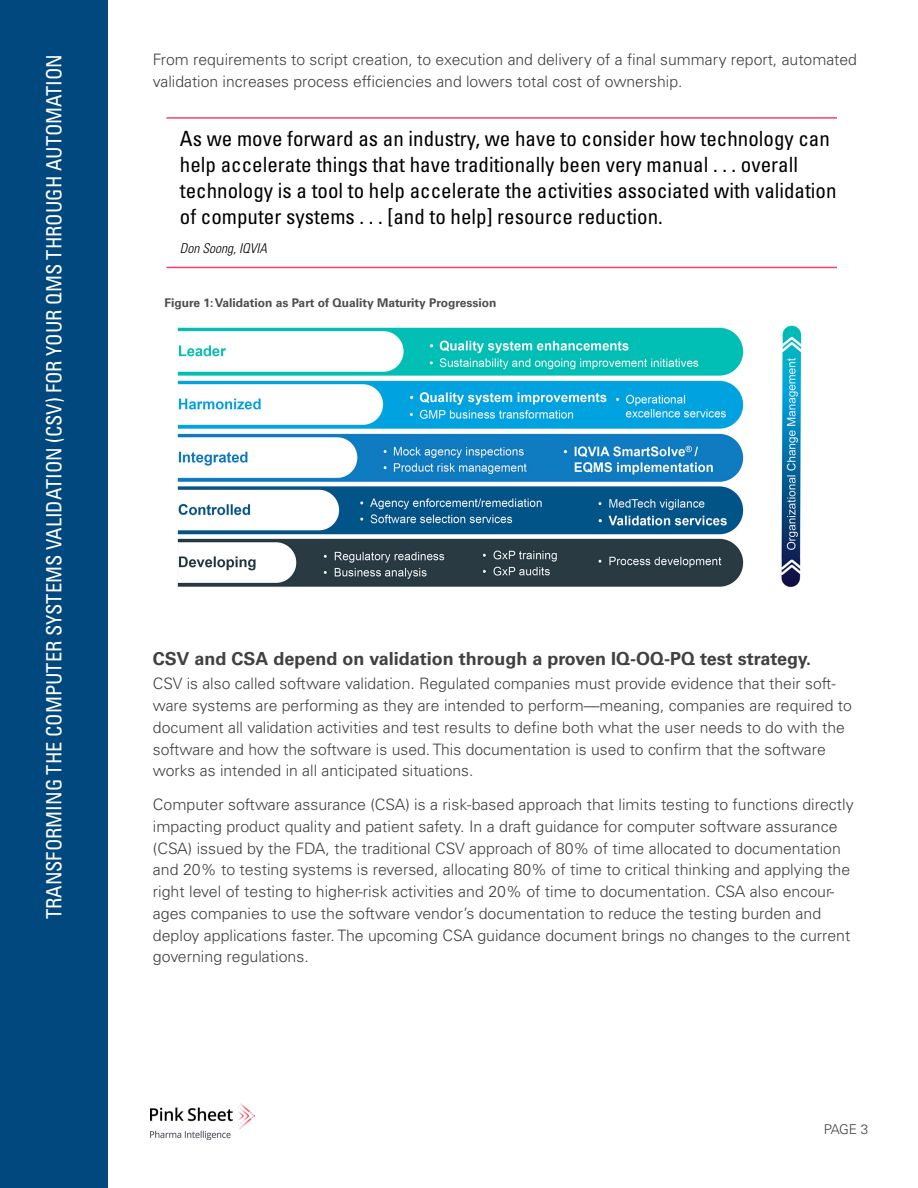
<style>
.page{position:relative;width:918px;height:1188px;background:#fff}
.page>*{position:absolute;margin:0;border:0;box-sizing:border-box;transform-origin:0 0}
.t1{font:condensed 21px/26.2px "Univers LT Std";color:#000}
.t2{font:condensed 21px "Univers LT Std";color:#fff}
.t3{font:700 18px "Univers LT Std";color:#414042}
.t4{font:300 15.75px/21.8px "Univers LT Std";color:#414042}
.t5{font:italic 300 condensed 13.5px "Univers LT Std";color:#000}
.t6{font:300 13.5px "Univers LT Std";color:#414042}
.t7{font:700 12px "Univers LT Std";color:#4d4d4f}
</style>
<div class="page">
<div style="left:0;top:0;width:108px;height:1188px;background:#00487d"></div>
<img style="left:150px;top:1103px;width:104px;height:36px">
<hr style="left:166px;top:117px;width:671px;height:2px;background:#f3426e">
<hr style="left:166px;top:267px;width:671px;height:1px;background:#f3426e">
<img style="left:177px;top:325px;width:625px;height:262px">
<h1 class="t2" style="left:41px;top:919px;width:867px;rotate:-90deg">TRANSFORMING THE COMPUTER SYSTEMS VALIDATION (CSV) FOR YOUR QMS THROUGH AUTOMATION</h1>
<p class="t4" style="left:153px;top:49px;width:706px">From requirements to script creation, to execution and delivery of a final summary report, automated validation increases process efficiencies and lowers total cost of ownership.</p>
<p class="t1" style="left:180px;top:125px;width:658px">As we move forward as an industry, we have to consider how technology can help accelerate things that have traditionally been very manual . . . overall technology is a tool to help accelerate the activities associated with validation of computer systems . . . [and to help] resource reduction.</p>
<p class="t5" style="left:180px;top:240px;width:88px">Don Soong, IQVIA</p>
<p class="t7" style="left:164px;top:296px;width:334px">Figure 1: Validation as Part of Quality Maturity Progression</p>
<p class="t3" style="left:153px;top:648px;width:660px">CSV and CSA depend on validation through a proven IQ-OQ-PQ test strategy.</p>
<p class="t4" style="left:153px;top:673px;width:700px">CSV is also called software validation. Regulated companies must provide evidence that their soft&shy;ware systems are performing as they are intended to perform—meaning, companies are required to document all validation activities and test results to define both what the user needs to do with the software and how the software is used. This documentation is used to confirm that the software works as intended in all anticipated situations.</p>
<p class="t4" style="left:153px;top:794px;width:702px">Computer software assurance (CSA) is a risk-based approach that limits testing to functions directly impacting product quality and patient safety. In a draft guidance for computer software assurance (CSA) issued by the FDA, the traditional CSV approach of 80% of time allocated to documentation and 20% to testing systems is reversed, allocating 80% of time to critical thinking and applying the right level of testing to higher-risk activities and 20% of time to documentation. CSA also encour&shy;ages companies to use the software vendor’s documentation to reduce the testing burden and deploy applications faster. The upcoming CSA guidance document brings no changes to the current governing regulations.</p>
<p class="t6" style="left:824px;top:1121px;width:46px">PAGE 3</p>
</div>
